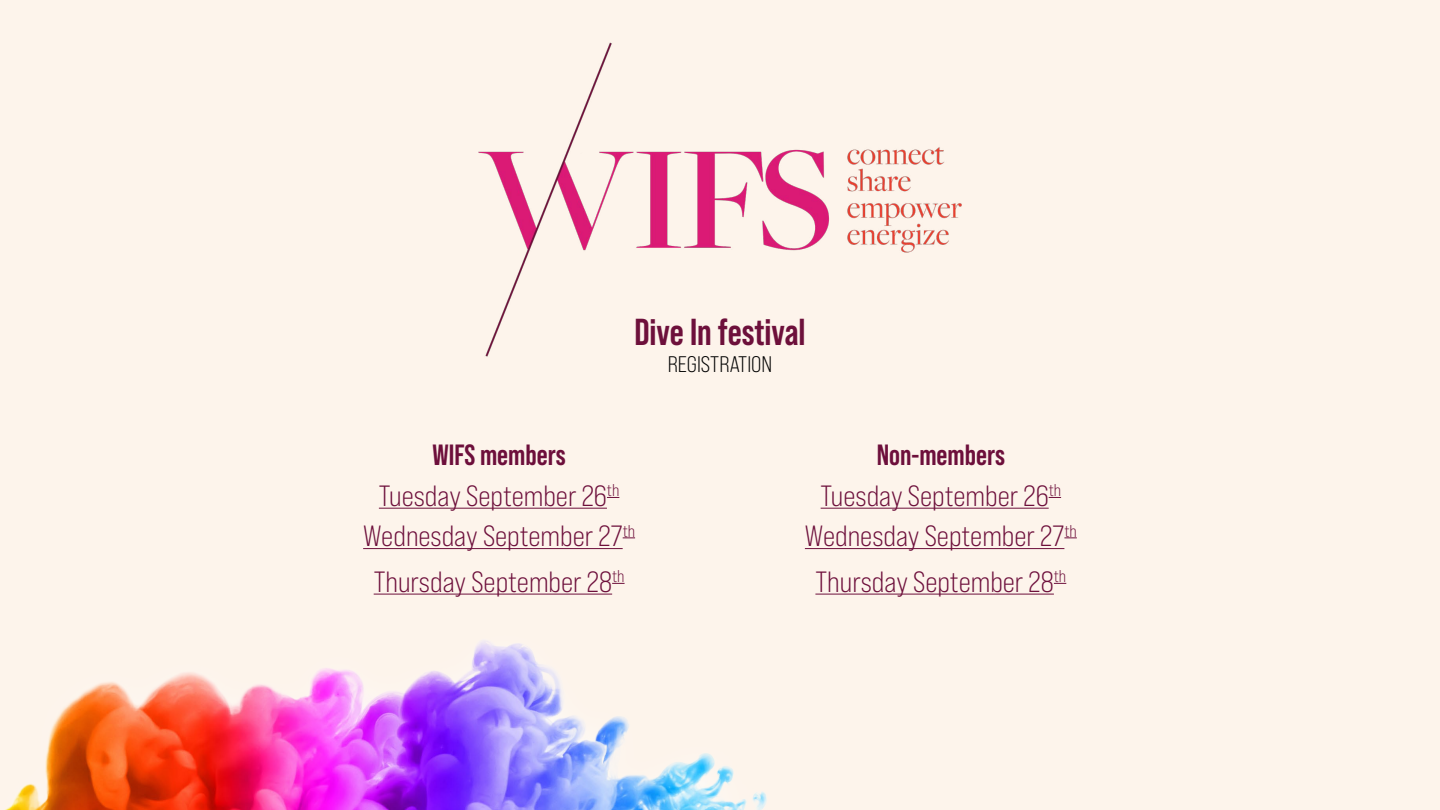
<style>
.page{position:relative;width:1440px;height:810px;background:#fdf4eb}
.page>*{position:absolute;margin:0;border:0;box-sizing:border-box;transform-origin:0 0}
.t1{font:700 37.5px "Bebas Neue Pro";color:#6d103b}
.t2{font:29.25px/40.4px "Bebas Neue Pro Sm E Bk";color:#6d0f3b;text-align:center}
.t3{font:700 29.25px "Bebas Neue Pro";color:#6d0f3b}
.t4{font:22.5px "Bebas Neue Pro Sm E Bk";color:#000}
</style>
<div class="page">
<hr style="left:379px;top:508px;width:228px;height:1px;background:#6d0f3b">
<svg style="left:607px;top:497px;width:12px;height:1px"></svg>
<hr style="left:363px;top:548px;width:260px;height:1px;background:#6d0f3b">
<svg style="left:623px;top:537px;width:12px;height:1px"></svg>
<hr style="left:374px;top:594px;width:238px;height:1px;background:#6d0f3b">
<svg style="left:612px;top:583px;width:13px;height:1px"></svg>
<hr style="left:821px;top:508px;width:228px;height:1px;background:#6d0f3b">
<svg style="left:1049px;top:497px;width:12px;height:1px"></svg>
<hr style="left:805px;top:548px;width:259px;height:1px;background:#6d0f3b">
<svg style="left:1064px;top:537px;width:13px;height:1px"></svg>
<hr style="left:815px;top:594px;width:239px;height:1px;background:#6d0f3b">
<svg style="left:1054px;top:583px;width:12px;height:1px"></svg>
<img style="left:478px;top:42px;width:484px;height:315px">
<img style="left:5px;top:641px;width:762px;height:169px">
<p class="t1" style="left:634px;top:310px;width:173px">Dive In festival</p>
<p class="t4" style="left:668px;top:351px;width:106px">REGISTRATION</p>
<p class="t3" style="left:433px;top:439px;width:135px">WIFS members</p>
<p class="t2" style="left:363px;top:475px;width:273px">Tuesday September 26<sup>th<br></sup>Wednesday September 27<sup>th</sup></p>
<p class="t2" style="left:374px;top:561px;width:252px">Thursday September 28<sup>th</sup></p>
<p class="t3" style="left:877px;top:439px;width:130px">Non-members</p>
<p class="t2" style="left:805px;top:475px;width:273px">Tuesday September 26<sup>th<br></sup>Wednesday September 27<sup>th</sup></p>
<p class="t2" style="left:815px;top:561px;width:252px">Thursday September 28<sup>th</sup></p>
</div>
